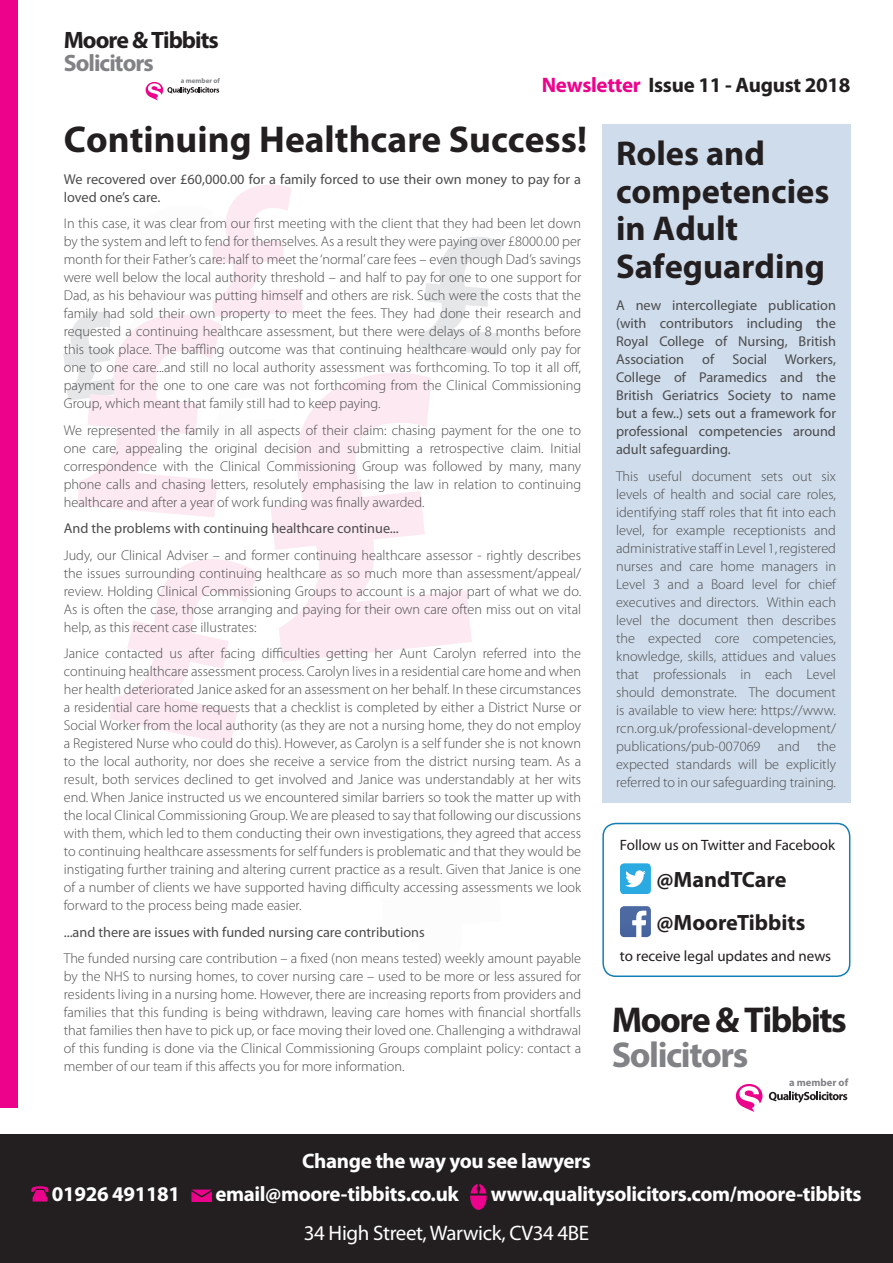
<style>
.page{position:relative;width:893px;height:1263px;background:#fff}
.page>*{position:absolute;margin:0;border:0;box-sizing:border-box;transform-origin:0 0}
.header_2{font:700 37.5px "Myriad Pro";color:#231f20}
.t1{font:700 36px/35px "Myriad Pro";letter-spacing:-.04em;color:#231f20}
.header_2-2{font:700 34.5px/37.5px "Myriad Pro";color:#231f20}
.t2{font:700 23.85px/23.1px "Myriad Pro";letter-spacing:-.04em;color:#231f20}
.t3{font:700 22.2px "Myriad Pro";color:#231f20}
.t4{font:700 21px "Myriad Pro";letter-spacing:-.02em;color:#fff}
.t5{font:21px "Myriad Pro";letter-spacing:-.02em;color:#fff}
.header_2-3{font:700 21px "Myriad Pro";letter-spacing:-.015em;color:#231f20}
.t6{font:15px "Myriad Pro";color:#231f20}
.main_copy_text{font:300 14.25px/18px "Myriad Pro";color:#4b4c4d;text-align:justify}
.main_copy_text-2{font:14.25px/18px "Myriad Pro";color:#4b4c4d;text-align:justify}
.t7{font:700 10.65px "Myriad Pro";color:#808285}
.t8{font:700 7.05px "Myriad Pro";color:#808285}
.s1{color:#808285}
.s2{color:#ed028c}
</style>
<div class="page">
<div style="left:0;top:0;width:17px;height:1108px;background:#ed028c"></div>
<svg style="left:146px;top:82px;width:73px;height:18px"></svg>
<div style="left:602px;top:823px;width:248px;height:154px;border:2px solid #147db3;border-radius:13px"></div>
<svg style="left:620px;top:863px;width:31px;height:31px"></svg>
<svg style="left:736px;top:1084px;width:26px;height:28px"></svg>
<svg style="left:769px;top:1091px;width:78px;height:12px"></svg>
<div style="left:0;top:1135px;width:893px;height:128px;background:#231f20"></div>
<svg style="left:31px;top:1186px;width:17px;height:15px"></svg>
<svg style="left:191px;top:1189px;width:21px;height:13px"></svg>
<svg style="left:470px;top:1184px;width:17px;height:26px"></svg>
<div style="left:602px;top:124px;width:248px;height:679px;background:#cfdceb"></div>
<svg style="left:620px;top:906px;width:31px;height:31px"></svg>
<p class="t2" style="left:64px;top:27px;width:157px">Moore &amp; Tibbits<br><span class="s1">Solicitors</span></p>
<p class="t8" style="left:181px;top:76px;width:41px">a member of</p>
<p class="header_2-3" style="left:542px;top:73px;width:310px"><span class="s2">Newsletter</span> Issue 11 - August 2018</p>
<p class="header_2" style="left:64px;top:119px;width:525px">Continuing Healthcare Success!</p>
<p class="main_copy_text-2" style="left:64px;top:170px;width:519px">We recovered over £60,000.00 for a family forced to use their own money to pay for a loved one’s care.</p>
<p class="main_copy_text" style="left:64px;top:215px;width:519px">In this case, it was clear from our first meeting with the client that they had been let down by the system and left to fend for themselves. As a result they were paying over £8000.00 per month for their Father’s care: half to meet the ‘normal’ care fees – even though Dad’s savings were well below the local authority threshold – and half to pay for one to one support for Dad, as his behaviour was putting himself and others are risk. Such were the costs that the family had sold their own property to meet the fees. They had done their research and requested a continuing healthcare assessment, but there were delays of 8 months before this took place. The baffling outcome was that continuing healthcare would only pay for one to one care...and still no local authority assessment was forthcoming. To top it all off, payment for the one to one care was not forthcoming from the Clinical Commissioning Group, which meant that family still had to keep paying.</p>
<p class="main_copy_text" style="left:64px;top:421px;width:519px">We represented the family in all aspects of their claim: chasing payment for the one to one care, appealing the original decision and submitting a retrospective claim. Initial correspondence with the Clinical Commissioning Group was followed by many, many phone calls and chasing letters, resolutely emphasising the law in relation to continuing healthcare and after a year of work funding was finally awarded.</p>
<p class="main_copy_text-2" style="left:64px;top:520px;width:337px">And the problems with continuing healthcare continue...</p>
<p class="main_copy_text" style="left:64px;top:546px;width:519px">Judy, our Clinical Adviser – and former continuing healthcare assessor - rightly describes the issues surrounding continuing healthcare as so much more than assessment/appeal/ review. Holding Clinical Commissioning Groups to account is a major part of what we do.<br>As is often the case, those arranging and paying for their own care often miss out on vital help, as this recent case illustrates:</p>
<p class="main_copy_text" style="left:64px;top:645px;width:519px">Janice contacted us after facing difficulties getting her Aunt Carolyn referred into the continuing healthcare assessment process. Carolyn lives in a residential care home and when her health deteriorated Janice asked for an assessment on her behalf. In these circumstances a residential care home requests that a checklist is completed by either a District Nurse or Social Worker from the local authority (as they are not a nursing home, they do not employ a Registered Nurse who could do this). However, as Carolyn is a self funder she is not known to the local authority, nor does she receive a service from the district nursing team. As a result, both services declined to get involved and Janice was understandably at her wits end. When Janice instructed us we encountered similar barriers so took the matter up with the local Clinical Commissioning Group. We are pleased to say that following our discussions with them, which led to them conducting their own investigations, they agreed that access to continuing healthcare assessments for self funders is problematic and that they would be instigating further training and altering current practice as a result. Given that Janice is one of a number of clients we have supported having difficulty accessing assessments we look forward to the process being made easier.</p>
<p class="main_copy_text-2" style="left:64px;top:923px;width:362px">...and there are issues with funded nursing care contributions</p>
<p class="main_copy_text" style="left:64px;top:950px;width:519px">The funded nursing care contribution – a fixed (non means tested) weekly amount payable by the NHS to nursing homes, to cover nursing care – used to be more or less assured for residents living in a nursing home. However, there are increasing reports from providers and families that this funding is being withdrawn, leaving care homes with financial shortfalls that families then have to pick up, or face moving their loved one. Challenging a withdrawal of this funding is done via the Clinical Commissioning Groups complaint policy: contact a member of our team if this affects you for more information.</p>
<p class="header_2-2" style="left:616px;top:135px;width:215px">Roles and competencies in Adult<br>Safeguarding</p>
<p class="main_copy_text-2" style="left:616px;top:297px;width:221px">A new intercollegiate publication (with contributors including the Royal College of Nursing, British Association</p>
<p class="main_copy_text-2" style="left:702px;top:351px;width:13px">of</p>
<p class="main_copy_text-2" style="left:616px;top:351px;width:221px;text-indent:116px">Social Workers, College of Paramedics and the British Geriatrics Society to name but a few..) sets out a framework for professional competencies around adult safeguarding.</p>
<p class="main_copy_text" style="left:616px;top:467px;width:222px">This useful document sets out six levels of health and social care roles, identifying staff roles that fit into each level, for example receptionists and administrative staff in Level 1, registered nurses and care home managers in Level 3 and a Board level for chief executives and directors. Within each level the document then describes the expected core competencies, knowledge, skills, attidues and values that professionals in each Level should demonstrate. The document is available to view here: https://www. rcn.org.uk/professional-development/ publications/pub-007069 and the expected standards will be explicitly referred to in our safeguarding training.</p>
<p class="t6" style="left:620px;top:837px;width:217px">Follow us on Twitter and Facebook</p>
<p class="t3" style="left:656px;top:867px;width:132px">@MandTCare</p>
<p class="t3" style="left:656px;top:910px;width:150px">@MooreTibbits</p>
<p class="t6" style="left:620px;top:948px;width:213px">to receive legal updates and news</p>
<p class="t1" style="left:612px;top:1001px;width:236px">Moore &amp; Tibbits<br><span class="s1">Solicitors</span></p>
<p class="t7" style="left:789px;top:1075px;width:61px">a member of</p>
<p class="t4" style="left:302px;top:1149px;width:290px">Change the way you see lawyers</p>
<p class="t4" style="left:52px;top:1182px;width:130px">01926 491181</p>
<p class="t4" style="left:215px;top:1182px;width:245px">email@moore-tibbits.co.uk</p>
<p class="t4" style="left:491px;top:1182px;width:372px">www.qualitysolicitors.com/moore-tibbits</p>
<p class="t5" style="left:304px;top:1221px;width:287px">34 High Street, Warwick, CV34 4BE</p>
</div>
